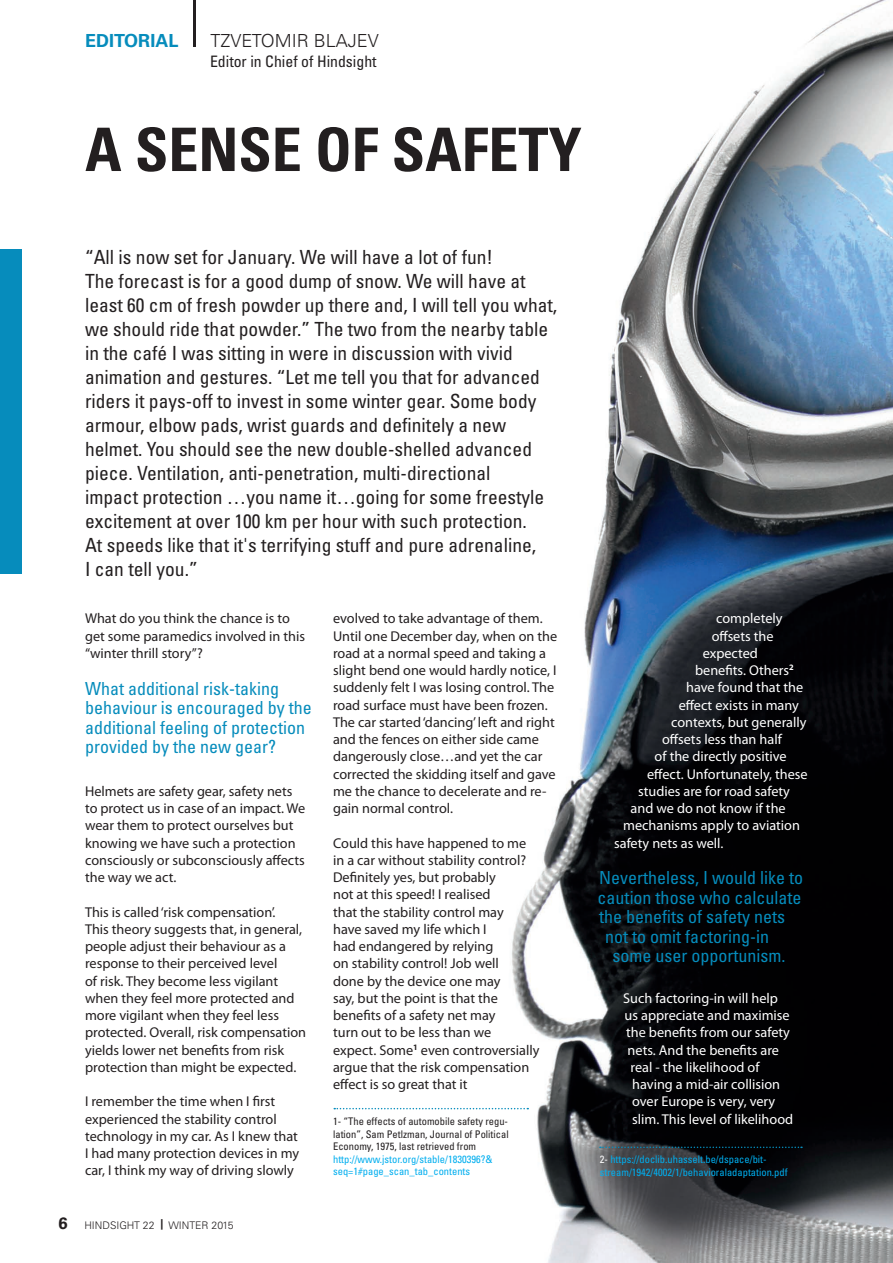
<style>
.page{position:relative;width:893px;height:1263px;background:#fff}
.page>*{position:absolute;margin:0;border:0;box-sizing:border-box;transform-origin:0 0}
.t1{font:100 ultra-condensed 69px "Univers LT Std";color:#231f20}
.t2{font:700 condensed 60px "Univers LT Std";color:#231f20}
.t3{font:condensed 19.5px/24px "Univers LT Std";color:#231f20}
.t4{font:condensed 18px/19.5px "Univers LT Std";color:#068cbc}
.t5{font:300 18px "Univers LT Std";color:#231f20}
.t6{font:700 18px "Univers LT Std";color:#068cbc}
.t7{font:condensed 15.75px "Univers LT Std";color:#231f20}
.t8{font:14.25px/17.2px "Myriad Pro";color:#231f20}
.t9{font:14.25px "Myriad Pro";color:#fff}
.t10{font:condensed 10.5px/12.6px "Univers LT Std";color:#00aeef}
.t11{font:condensed 10.5px/12.6px "Univers LT Std";color:#231f20;text-align:justify}
.t12{font:300 10.5px "Univers LT Std";color:#231f20}
.s1{font-weight:700;font-size:16.5px}
.s2{font-weight:700}
.s3{color:#fff}
</style>
<div class="page">
<img style="left:496px;top:0;width:397px;height:1263px">
<div style="left:0;top:249px;width:21px;height:325px;background:#068cbc"></div>
<svg style="left:334px;top:1108px;width:194px;height:1px"></svg>
<svg style="left:600px;top:1146px;width:202px;height:2px"></svg>
<p class="t6" style="left:85px;top:30px;width:95px">EDITORIAL</p>
<p class="t1" style="left:187px;top:-13px;width:17px">|</p>
<p class="t5" style="left:210px;top:30px;width:170px">TZVETOMIR BLAJEV</p>
<p class="t7" style="left:210px;top:51px;width:168px">Editor in Chief of Hindsight</p>
<p class="t2" style="left:85px;top:113px;width:498px">A SENSE OF SAFETY</p>
<p class="t3" style="left:85px;top:244px;width:474px">“All is now set for January. We will have a lot of fun!<br>The forecast is for a good dump of snow. We will have at least 60 cm of fresh powder up there and, I will tell you what, we should ride that powder.” The two from the nearby table in the café I was sitting in were in discussion with vivid animation and gestures. “Let me tell you that for advanced riders it pays-off to invest in some winter gear. Some body armour, elbow pads, wrist guards and definitely a new helmet. You should see the new double-shelled advanced piece. Ventilation, anti-penetration, multi-directional<br>impact protection …you name it…going for some freestyle excitement at over 100 km per hour with such protection.<br>At speeds like that it's terrifying stuff and pure adrenaline,<br>I can tell you.”</p>
<p class="t8" style="left:85px;top:610px;width:221px">What do you think the chance is to get some paramedics involved in this “winter thrill story”?</p>
<p class="t4" style="left:85px;top:678px;width:228px">What additional risk-taking behaviour is encouraged by the additional feeling of protection provided by the new gear?</p>
<p class="t8" style="left:85px;top:783px;width:222px">Helmets are safety gear, safety nets to protect us in case of an impact. We wear them to protect ourselves but knowing we have such a protection consciously or subconsciously affects the way we act.</p>
<p class="t8" style="left:85px;top:903px;width:223px">This is called ‘risk compensation’.<br>This theory suggests that, in general, people adjust their behaviour as a response to their perceived level<br>of risk. They become less vigilant when they feel more protected and more vigilant when they feel less protected. Overall, risk compensation yields lower net benefits from risk protection than might be expected.</p>
<p class="t8" style="left:85px;top:1093px;width:216px">I remember the time when I first experienced the stability control technology in my car. As I knew that I had many protection devices in my car, I think my way of driving slowly</p>
<p class="t12" style="left:59px;top:1219px;width:176px"><span class="s1">6</span> HINDSIGHT 22 <span class="s2">|</span> WINTER 2015</p>
<p class="t8" style="left:333px;top:610px;width:226px">evolved to take advantage of them.<br>Until one December day, when on the road at a normal speed and taking a slight bend one would hardly notice, I suddenly felt I was losing control. The road surface must have been frozen.<br>The car started ‘dancing’ left and right and the fences on either side came dangerously close…and yet the car corrected the skidding itself and gave me the chance to decelerate and re&shy;gain normal control.</p>
<p class="t8" style="left:333px;top:834px;width:208px">Could this have happened to me in a car without stability control?<br>Definitely yes, but probably<br>not at this speed! I realised<br>that the stability control may<br>have saved my life which I<br>had endangered by relying<br>on stability control! Job well<br>done by the device one may<br>say, but the point is that the benefits of a safety net may<br>turn out to be less than we<br>expect. Some<sup>1</sup> even controversially argue that the risk compensation effect is so great that it</p>
<p class="t9" style="left:716px;top:611px;width:68px">completely</p>
<p class="t9" style="left:712px;top:628px;width:63px">offsets the</p>
<p class="t9" style="left:703px;top:645px;width:57px">expected</p>
<p class="t9" style="left:695px;top:662px;width:100px">benefits. Others<sup>2</sup></p>
<p class="t9" style="left:686px;top:680px;width:119px">have found that the</p>
<p class="t9" style="left:679px;top:697px;width:122px">effect exists in many</p>
<p class="t9" style="left:671px;top:714px;width:137px">contexts, but generally</p>
<p class="t9" style="left:662px;top:731px;width:121px">offsets less than half</p>
<p class="t9" style="left:655px;top:749px;width:134px">of the directly positive</p>
<p class="t9" style="left:647px;top:766px;width:162px">effect. Unfortunately, these</p>
<p class="t9" style="left:638px;top:783px;width:153px">studies are for road safety</p>
<p class="t9" style="left:631px;top:800px;width:157px">and we do not know if the</p>
<p class="t9" style="left:623px;top:818px;width:178px">mechanisms apply to aviation</p>
<p class="t9" style="left:614px;top:835px;width:111px">safety nets as well.</p>
<p class="t4" style="left:599px;top:868px;width:205px">Nevertheless, I would like to</p>
<p class="t4" style="left:598px;top:887px;width:205px">caution those who calculate</p>
<p class="t4" style="left:599px;top:907px;width:187px">the benefits of safety nets</p>
<p class="t4" style="left:605px;top:926px;width:165px">not to omit factoring-in</p>
<p class="t4" style="left:613px;top:946px;width:174px">some user opportunism.</p>
<p class="t9" style="left:623px;top:990px;width:156px">Such factoring-in will help</p>
<p class="t9" style="left:625px;top:1007px;width:167px">us appreciate and maximise</p>
<p class="t9" style="left:626px;top:1025px;width:165px">the benefits from our safety</p>
<p class="t9" style="left:628px;top:1042px;width:153px">nets. And the benefits are</p>
<p class="t9" style="left:631px;top:1059px;width:130px">real - the likelihood of</p>
<p class="t9" style="left:632px;top:1076px;width:150px">having a mid-air collision</p>
<p class="t9" style="left:632px;top:1094px;width:145px">over Europe is very, very</p>
<p class="t9" style="left:632px;top:1111px;width:163px">slim. This level of likelihood</p>
<p class="t11" style="left:333px;top:1115px;width:177px">1- “The effects of automobile safety regu&shy;lation”, Sam Petlzman, Journal of Political Economy, 1975, last retrieved from</p>
<p class="t10" style="left:333px;top:1153px;width:161px">http://www.jstor.org/stable/1830396?&amp; seq=1#page_scan_tab_contents</p>
<p class="t10" style="left:600px;top:1153px;width:189px"><span class="s3">2-</span> https://doclib.uhasselt.be/dspace/bit&shy;stream/1942/4002/1/behavioraladaptation.pdf</p>
</div>
